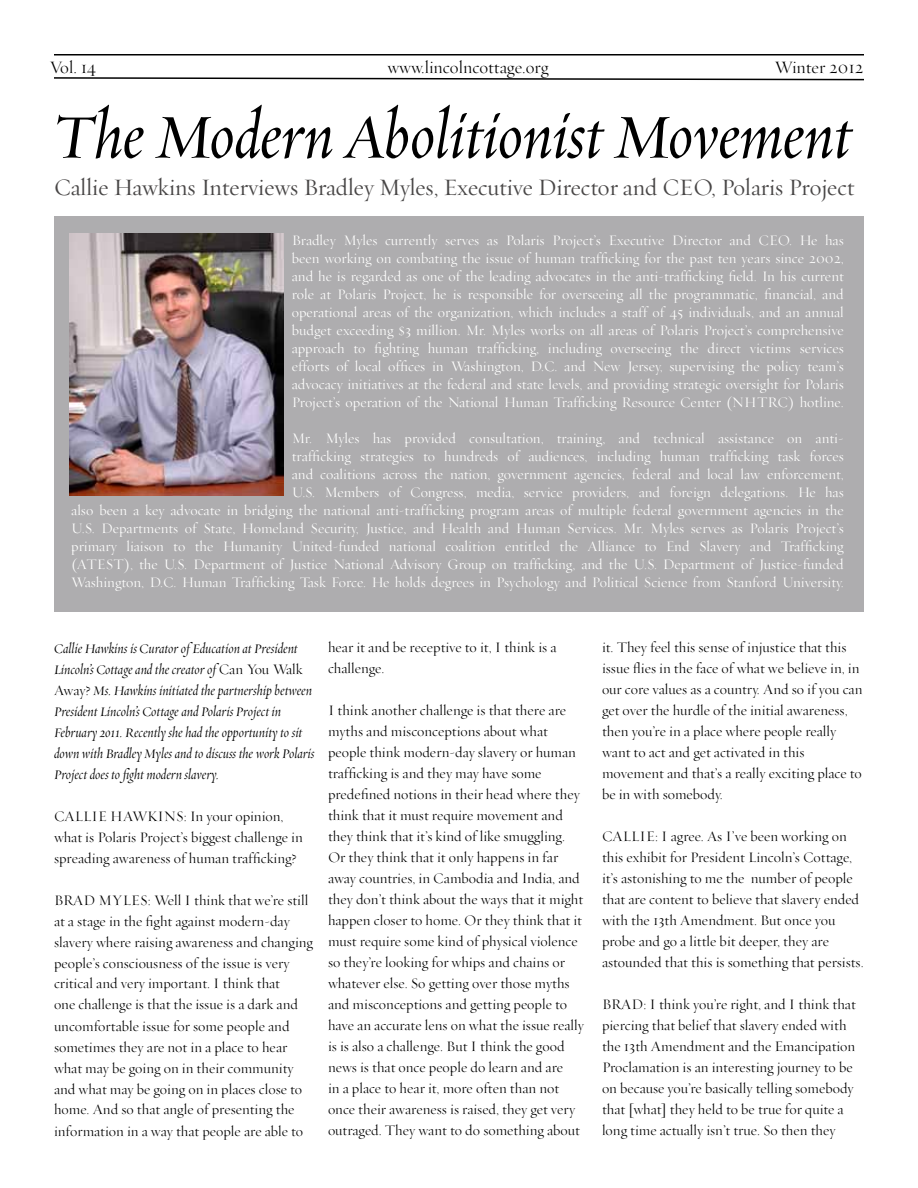
<style>
.page{position:relative;width:918px;height:1188px;background:#fff}
.page>*{position:absolute;margin:0;border:0;box-sizing:border-box;transform-origin:0 0}
.t1{font:italic 70.5px "Requiem Display";color:#000}
.t2{font:24px "Requiem Display";color:#484646}
.t3{font:18px "Requiem Fine";color:#000}
.t4{font:15px/21px "Requiem Fine";color:#000}
.t5{font:15px/18px "Requiem Fine";color:#fffffe;text-align:justify}
.t6{font:italic 15px/21px "Requiem Fine";color:#000}
.s1{font-style:normal}
</style>
<div class="page">
<div style="left:54px;top:216px;width:810px;height:395px;background:#aeadaf"></div>
<hr style="left:54px;top:54px;width:810px;height:2px;background:#000">
<svg style="left:54px;top:77px;width:810px;height:4px"></svg>
<img style="left:69px;top:233px;width:214px;height:263px">
<p class="t3" style="left:50px;top:56px;width:48px">Vol. 14</p>
<p class="t3" style="left:388px;top:56px;width:162px">www.lincolncottage.org</p>
<p class="t3" style="left:775px;top:56px;width:90px">Winter 2012</p>
<h1 class="t1" style="left:54px;top:90px;width:799px">The Modern Abolitionist Movement</h1>
<h2 class="t2" style="left:54px;top:172px;width:802px">Callie Hawkins Interviews Bradley Myles, Executive Director and CEO, Polaris Project</h2>
<p class="t5" style="left:292px;top:231px;width:554px">Bradley Myles currently serves as Polaris Project’s Executive Director and CEO. He has been working on combating the issue of human trafficking for the past ten years since 2002, and he is regarded as one of the leading advocates in the anti-trafficking field. In his current role at Polaris Project, he is responsible for overseeing all the programmatic, financial, and operational areas of the organization, which includes a staff of 45 individuals, and an annual budget exceeding $3 million. Mr. Myles works on all areas of Polaris Project’s comprehensive approach to fighting human trafficking, including overseeing the direct victims services efforts of local offices in Washington, D.C. and New Jersey, supervising the policy team’s advocacy initiatives at the federal and state levels, and providing strategic oversight for Polaris Project’s operation of the National Human Trafficking Resource Center (NHTRC) hotline.</p>
<p class="t5" style="left:71px;top:429px;width:774px;text-align:right">Mr. Myles has provided consultation, training, and technical assistance on anti-<br>trafficking strategies to hundreds of audiences, including human trafficking task forces<br>and coalitions across the nation, government agencies, federal and local law enforcement,<br>U.S. Members of Congress, media, service providers, and foreign delegations. He has<br>also been a key advocate in bridging the national anti-trafficking program areas of multiple federal government agencies in the U.S. Departments of State, Homeland Security, Justice, and Health and Human Services. Mr. Myles serves as Polaris Project’s primary liaison to the Humanity United-funded national coalition entitled the Alliance to End Slavery and Trafficking (ATEST), the U.S. Department of Justice National Advisory Group on trafficking, and the U.S. Department of Justice-funded Washington, D.C. Human Trafficking Task Force. He holds degrees in Psychology and Political Science from Stanford University.</p>
<p class="t6" style="left:54px;top:637px;width:262px">Callie Hawkins is Curator of Education at President Lincoln’s Cottage and the creator of <span class="s1">Can You Walk Away?</span> Ms. Hawkins initiated the partnership between President Lincoln’s Cottage and Polaris Project in February 2011. Recently she had the opportunity to sit down with Bradley Myles and to discuss the work Polaris Project does to fight modern slavery.</p>
<p class="t4" style="left:54px;top:805px;width:250px">CALLIE HAWKINS: In your opinion, what is Polaris Project’s biggest challenge in spreading awareness of human trafficking?</p>
<p class="t4" style="left:54px;top:889px;width:261px">BRAD MYLES: Well I think that we’re still at a stage in the fight against modern-day slavery where raising awareness and changing people’s consciousness of the issue is very critical and very important. I think that<br>one challenge is that the issue is a dark and uncomfortable issue for some people and sometimes they are not in a place to hear what may be going on in their community and what may be going on in places close to home. And so that angle of presenting the information in a way that people are able to</p>
<p class="t4" style="left:328px;top:637px;width:230px">hear it and be receptive to it, I think is a challenge.</p>
<p class="t4" style="left:328px;top:700px;width:257px">I think another challenge is that there are myths and misconceptions about what people think modern-day slavery or human trafficking is and they may have some predefined notions in their head where they think that it must require movement and they think that it’s kind of like smuggling.<br>Or they think that it only happens in far away countries, in Cambodia and India, and they don’t think about the ways that it might happen closer to home. Or they think that it must require some kind of physical violence so they’re looking for whips and chains or whatever else. So getting over those myths and misconceptions and getting people to have an accurate lens on what the issue really is is also a challenge. But I think the good news is that once people do learn and are<br>in a place to hear it, more often than not once their awareness is raised, they get very outraged. They want to do something about</p>
<p class="t4" style="left:602px;top:637px;width:262px">it. They feel this sense of injustice that this issue flies in the face of what we believe in, in our core values as a country. And so if you can get over the hurdle of the initial awareness, then you’re in a place where people really want to act and get activated in this movement and that’s a really exciting place to be in with somebody.</p>
<p class="t4" style="left:602px;top:826px;width:263px">CALLIE: I agree. As I’ve been working on this exhibit for President Lincoln’s Cottage, it’s astonishing to me the number of people that are content to believe that slavery ended with the 13th Amendment. But once you probe and go a little bit deeper, they are astounded that this is something that persists.</p>
<p class="t4" style="left:602px;top:994px;width:255px">BRAD: I think you’re right, and I think that piercing that belief that slavery ended with the 13th Amendment and the Emancipation Proclamation is an interesting journey to be on because you’re basically telling somebody that [what] they held to be true for quite a long time actually isn’t true. So then they</p>
</div>
